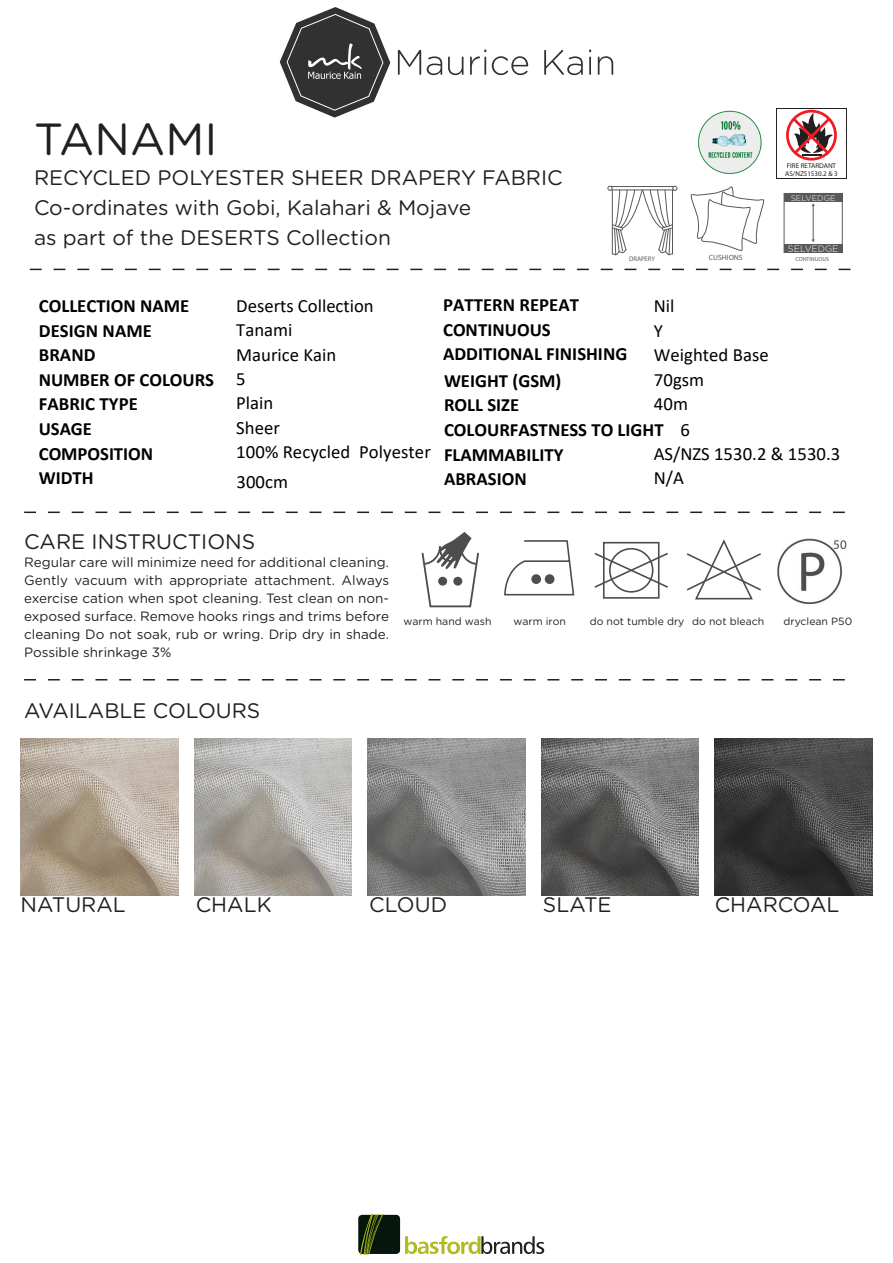
<style>
.page{position:relative;width:893px;height:1263px;background:#fff}
.page>*{position:absolute;margin:0;border:0;box-sizing:border-box;transform-origin:0 0}
.t1{font:45px "Gotham Rounded";color:#231f20}
.t2{font:21px "Gotham Rounded";color:#231f20}
.t3{font:700 18.75px/24.6px "Calibri";color:#000}
.t4{font:18.75px/24.3px "Calibri";color:#000}
.t5{font:13.5px/18px "Gotham Rounded";color:#231f20;text-align:justify}
.t6{font:10.5px "Gotham Rounded";color:#231f20}
.t7{font:300 9.3px "Gotham Rounded";color:#fff}
.t8{font:300 8.25px "Gotham Rounded";color:#fff}
.t9{font:7.65px "Myriad Pro";color:#58595b}
.t10{font:7.05px/8.4px "Myriad Pro";color:#231f20}
.t11{font:6.6px "Myriad Pro";color:#58595b}
.t12{font:5.85px "Myriad Pro";color:#58595b}
.s1{font-weight:400}
</style>
<div class="page">
<svg style="left:280px;top:7px;width:110px;height:111px"></svg>
<svg style="left:398px;top:50px;width:23px;height:25px"></svg>
<svg style="left:427px;top:56px;width:15px;height:19px"></svg>
<svg style="left:448px;top:57px;width:15px;height:18px"></svg>
<svg style="left:470px;top:49px;width:16px;height:26px"></svg>
<svg style="left:492px;top:56px;width:36px;height:19px"></svg>
<svg style="left:544px;top:50px;width:39px;height:25px"></svg>
<svg style="left:589px;top:49px;width:2px;height:26px"></svg>
<svg style="left:598px;top:56px;width:15px;height:19px"></svg>
<svg style="left:607px;top:186px;width:70px;height:70px"></svg>
<svg style="left:690px;top:186px;width:75px;height:65px"></svg>
<svg style="left:30px;top:269px;width:820px;height:1px"></svg>
<svg style="left:24px;top:511px;width:821px;height:2px"></svg>
<svg style="left:504px;top:540px;width:71px;height:56px"></svg>
<svg style="left:594px;top:551px;width:74px;height:38px"></svg>
<div style="left:603px;top:542px;width:56px;height:57px;border:2px solid #4d4d4d"></div>
<div style="left:609px;top:548px;width:44px;height:45px;border:2px solid #4d4d4d;border-radius:50%"></div>
<svg style="left:687px;top:541px;width:74px;height:59px"></svg>
<img style="left:777px;top:538px;width:70px;height:65px">
<svg style="left:421px;top:532px;width:58px;height:76px"></svg>
<svg style="left:24px;top:679px;width:821px;height:1px"></svg>
<div style="left:358px;top:1215px;width:42px;height:39px;background:#05170c;border-radius:4px"></div>
<img style="left:360px;top:1215px;width:23px;height:39px">
<svg style="left:405px;top:1236px;width:139px;height:18px"></svg>
<img style="left:698px;top:110px;width:64px;height:64px">
<svg style="left:786px;top:110px;width:51px;height:51px"></svg>
<div style="left:776px;top:108px;width:71px;height:71px;border:1px solid #231f20"></div>
<img style="left:20px;top:738px;width:158px;height:158px">
<img style="left:194px;top:738px;width:158px;height:158px">
<img style="left:368px;top:738px;width:157px;height:158px">
<img style="left:541px;top:738px;width:158px;height:158px">
<img style="left:715px;top:738px;width:157px;height:158px">
<div style="left:784px;top:193px;width:58px;height:9px;background:#58595b"></div>
<div style="left:784px;top:244px;width:58px;height:9px;background:#58595b"></div>
<hr style="left:813px;top:206px;width:1px;height:34px;background:#585a5c">
<p class="t1" style="left:34px;top:108px;width:185px">TANAMI</p>
<p class="t2" style="left:34px;top:163px;width:530px">RECYCLED POLYESTER SHEER DRAPERY FABRIC</p>
<p class="t2" style="left:34px;top:193px;width:439px">Co-ordinates with Gobi, Kalahari &amp; Mojave</p>
<p class="t2" style="left:34px;top:223px;width:358px">as part of the DESERTS Collection</p>
<p class="t11" style="left:629px;top:254px;width:27px">DRAPERY</p>
<p class="t9" style="left:709px;top:253px;width:35px">CUSHIONS</p>
<p class="t10" style="left:785px;top:161px;width:54px">FIRE RETARDANT<br>AS/NZS1530.2 &amp; 3</p>
<p class="t8" style="left:791px;top:192px;width:46px">SELVEDGE</p>
<p class="t7" style="left:788px;top:242px;width:52px">SELVEDGE</p>
<p class="t12" style="left:795px;top:255px;width:35px">CONTINUOUS</p>
<p class="t3" style="left:39px;top:293px;width:177px">COLLECTION NAME<br>DESIGN NAME<br>BRAND<br>NUMBER OF COLOURS<br>FABRIC TYPE<br>USAGE<br>COMPOSITION<br>WIDTH</p>
<p class="t4" style="left:236px;top:293px;width:196px">Deserts Collection<br>Tanami<br>Maurice Kain<br>5<br>Plain<br>Sheer<br>100% Recycled Polyester</p>
<p class="t4" style="left:237px;top:469px;width:53px">300cm</p>
<p class="t3" style="left:443px;top:292px;width:138px">PATTERN REPEAT</p>
<p class="t4" style="left:654px;top:293px;width:22px">Nil</p>
<p class="t3" style="left:443px;top:317px;width:186px">CONTINUOUS<br>ADDITIONAL FINISHING</p>
<p class="t4" style="left:654px;top:318px;width:116px">Y<br>Weighted Base<br>70gsm<br>40m</p>
<p class="t4" style="left:654px;top:441px;width:188px">AS/NZS 1530.2 &amp; 1530.3</p>
<p class="t3" style="left:444px;top:368px;width:247px">WEIGHT (GSM)<br>ROLL SIZE<br>COLOURFASTNESS TO LIGHT <span class="s1">6<br></span>FLAMMABILITY<br>ABRASION</p>
<p class="t4" style="left:654px;top:465px;width:32px">N/A</p>
<p class="t2" style="left:24px;top:527px;width:233px">CARE INSTRUCTIONS</p>
<p class="t5" style="left:24px;top:552px;width:366px">Regular care will minimize need for additional cleaning.<br>Gently vacuum with appropriate attachment. Always exercise cation when spot cleaning. Test clean on non&shy;exposed surface. Remove hooks rings and trims before cleaning Do not soak, rub or wring. Drip dry in shade.<br>Possible shrinkage 3%</p>
<p class="t6" style="left:403px;top:614px;width:90px">warm hand wash</p>
<p class="t6" style="left:514px;top:614px;width:54px">warm iron</p>
<p class="t6" style="left:590px;top:614px;width:96px">do not tumble dry</p>
<p class="t6" style="left:692px;top:614px;width:74px">do not bleach</p>
<p class="t6" style="left:783px;top:614px;width:70px">dryclean P50</p>
<p class="t2" style="left:24px;top:696px;width:238px">AVAILABLE COLOURS</p>
<p class="t2" style="left:20px;top:891px;width:107px">NATURAL</p>
<p class="t2" style="left:196px;top:891px;width:77px">CHALK</p>
<p class="t2" style="left:369px;top:891px;width:79px">CLOUD</p>
<p class="t2" style="left:543px;top:891px;width:70px">SLATE</p>
<p class="t2" style="left:715px;top:891px;width:126px">CHARCOAL</p>
</div>
